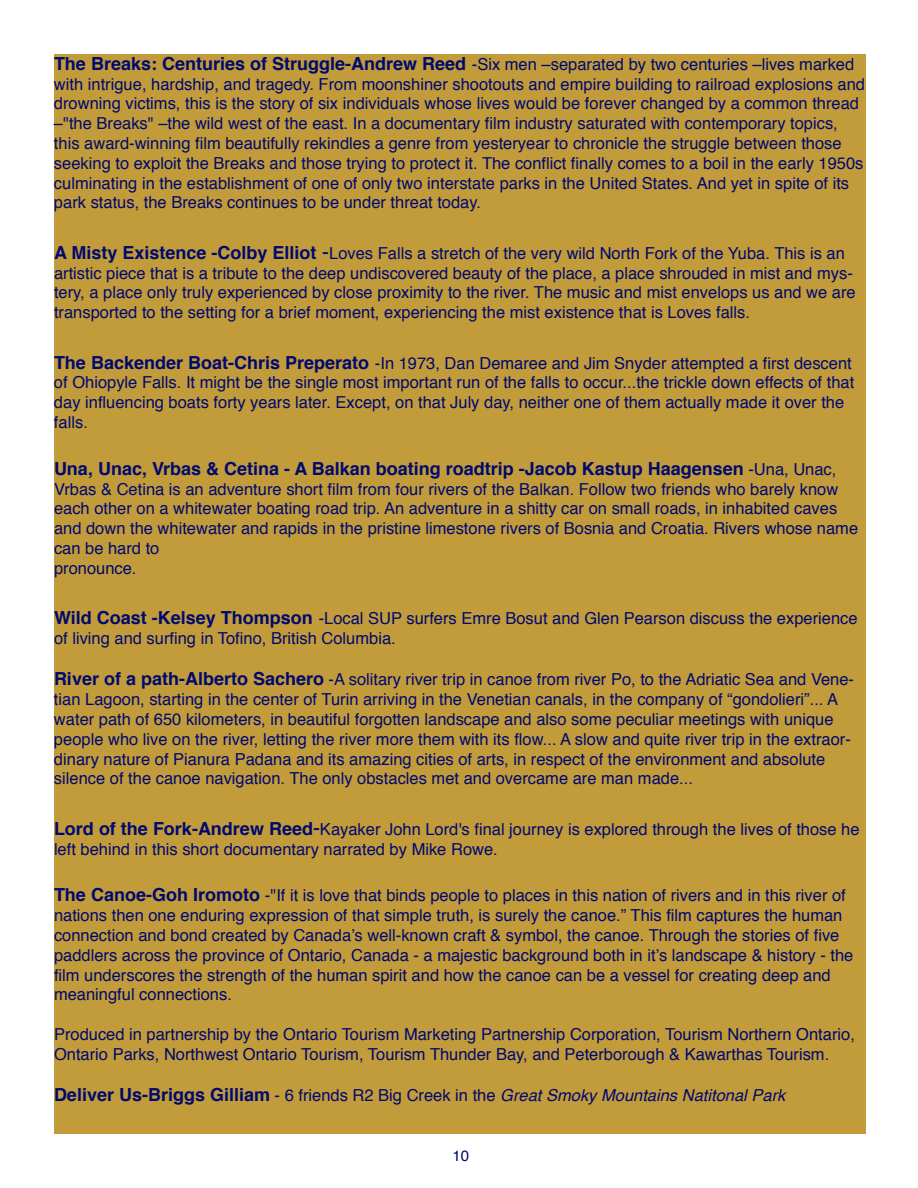
<style>
.page{position:relative;width:918px;height:1188px;background:#fff}
.page>*{position:absolute;margin:0;border:0;box-sizing:border-box;transform-origin:0 0}
.t1{font:700 18px "Helvetica";color:#00096e}
.t2{font:16.5px/19.8px "Helvetica";color:#00096e}
.t3{font:italic 16.5px "Helvetica";color:#00096e}
.t4{font:15px "Helvetica";color:#00096e}
.s1{font-weight:700;font-size:18px}
.s2{font-size:21px}
.s3{font-weight:400;font-size:16.5px}
.s4{font-weight:700;font-style:normal;font-size:18px}
.s5{font-style:normal}
</style>
<div class="page">
<div style="left:54px;top:54px;width:811px;height:1080px;background:#c29c3b"></div>
<p class="t2" style="left:54px;top:55px;width:813px"><span class="s1">The Breaks: Centuries of Struggle-Andrew Reed</span> -Six men –separated by two centuries –lives marked with intrigue, hardship, and tragedy. From moonshiner shootouts and empire building to railroad explosions and drowning victims, this is the story of six individuals whose lives would be forever changed by a common thread –"the Breaks" –the wild west of the east. In a documentary film industry saturated with contemporary topics, this award-winning film beautifully rekindles a genre from yesteryear to chronicle the struggle between those seeking to exploit the Breaks and those trying to protect it. The conflict finally comes to a boil in the early 1950s culminating in the establishment of one of only two interstate parks in the United States. And yet in spite of its park status, the Breaks continues to be under threat today.</p>
<p class="t2" style="left:54px;top:244px;width:803px"><span class="s1">A Misty Existence -Colby Elliot</span> <span class="s2">-</span>Loves Falls a stretch of the very wild North Fork of the Yuba. This is an artistic piece that is a tribute to the deep undiscovered beauty of the place, a place shrouded in mist and mys&shy;tery, a place only truly experienced by close proximity to the river. The music and mist envelops us and we are transported to the setting for a brief moment, experiencing the mist existence that is Loves falls.</p>
<p class="t2" style="left:54px;top:353px;width:802px"><span class="s1">The Backender Boat-Chris Preperato</span> -In 1973, Dan Demaree and Jim Snyder attempted a first descent of Ohiopyle Falls. It might be the single most important run of the falls to occur...the trickle down effects of that day influencing boats forty years later. Except, on that July day, neither one of them actually made it over the falls.</p>
<p class="t1" style="left:54px;top:454px;width:784px">Una, Unac, Vrbas &amp; Cetina - A Balkan boating roadtrip -Jacob Kastup Haagensen <span class="s3">-Una, Unac,</span></p>
<p class="t2" style="left:54px;top:479px;width:806px">Vrbas &amp; Cetina is an adventure short film from four rivers of the Balkan. Follow two friends who barely know each other on a whitewater boating road trip. An adventure in a shitty car on small roads, in inhabited caves and down the whitewater and rapids in the pristine limestone rivers of Bosnia and Croatia. Rivers whose name can be hard to<br>pronounce.</p>
<p class="t2" style="left:54px;top:609px;width:805px"><span class="s1">Wild Coast -Kelsey Thompson</span> -Local SUP surfers Emre Bosut and Glen Pearson discuss the experience of living and surfing in Tofino, British Columbia.</p>
<p class="t2" style="left:54px;top:670px;width:802px"><span class="s1">River of a path-Alberto Sachero</span> -A solitary river trip in canoe from river Po, to the Adriatic Sea and Vene&shy;tian Lagoon, starting in the center of Turin arriving in the Venetian canals, in the company of “gondolieri”... A water path of 650 kilometers, in beautiful forgotten landscape and also some peculiar meetings with unique people who live on the river, letting the river more them with its flow... A slow and quite river trip in the extraor&shy;dinary nature of Pianura Padana and its amazing cities of arts, in respect of the environment and absolute silence of the canoe navigation. The only obstacles met and overcame are man made...</p>
<p class="t2" style="left:54px;top:820px;width:807px"><span class="s1">Lord of the Fork-Andrew Reed</span><span class="s2">-</span>Kayaker John Lord's final journey is explored through the lives of those he left behind in this short documentary narrated by Mike Rowe.</p>
<p class="t2" style="left:54px;top:886px;width:801px"><span class="s1">The Canoe-Goh Iromoto</span> -"If it is love that binds people to places in this nation of rivers and in this river of nations then one enduring expression of that simple truth, is surely the canoe.” This film captures the human connection and bond created by Canada’s well-known craft &amp; symbol, the canoe. Through the stories of five paddlers across the province of Ontario, Canada - a majestic background both in it’s landscape &amp; history - the film underscores the strength of the human spirit and how the canoe can be a vessel for creating deep and meaningful connections.</p>
<p class="t2" style="left:54px;top:1025px;width:802px">Produced in partnership by the Ontario Tourism Marketing Partnership Corporation, Tourism Northern Ontario,<br>Ontario Parks, Northwest Ontario Tourism, Tourism Thunder Bay, and Peterborough &amp; Kawarthas Tourism.</p>
<p class="t3" style="left:54px;top:1082px;width:733px"><span class="s4">Deliver Us-Briggs Gilliam</span> <span class="s5">- 6 friends R2 Big Creek in the</span> Great Smoky Mountains Natitonal Park</p>
<p class="t4" style="left:453px;top:1144px;width:18px">10</p>
</div>
